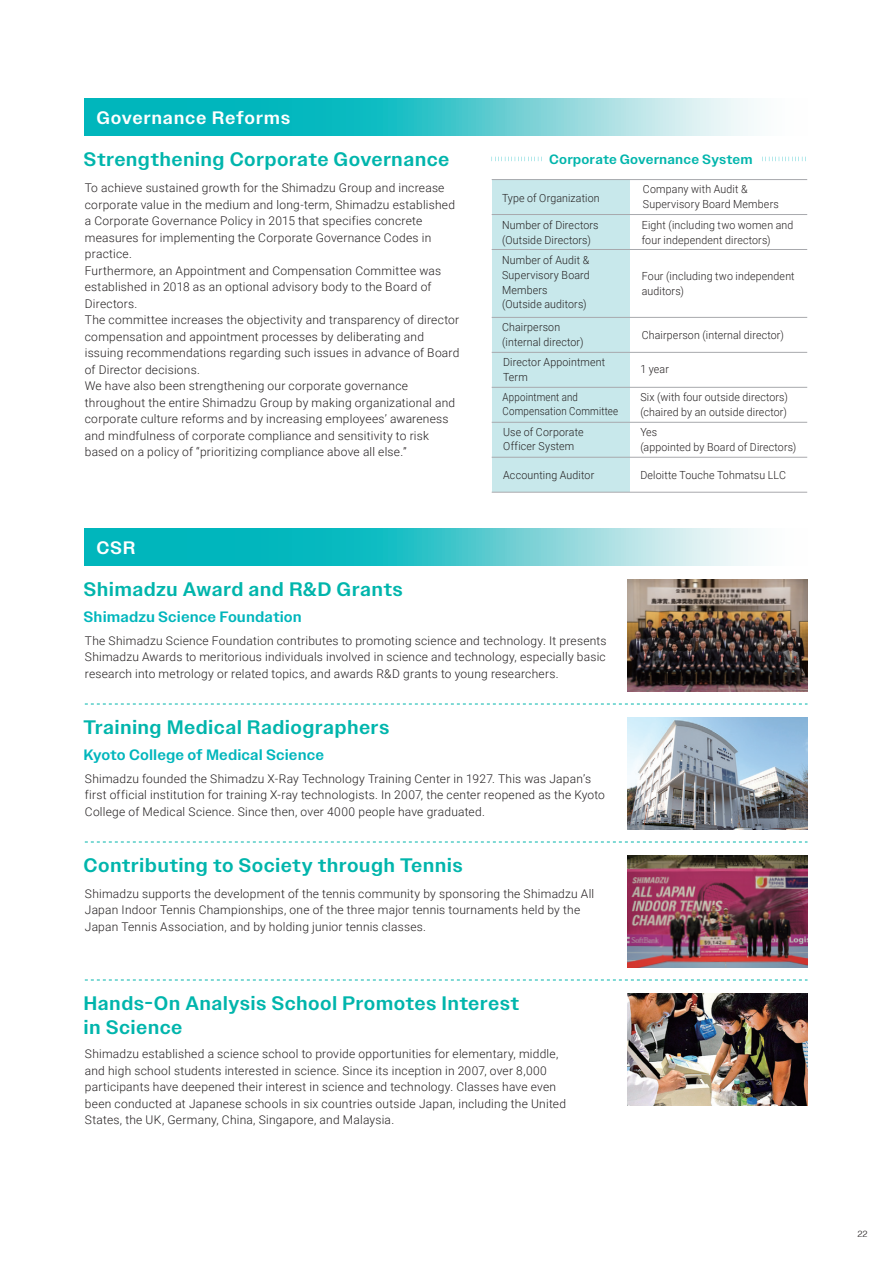
<style>
.page{position:relative;width:893px;height:1263px;background:#fff}
.page>*{position:absolute;margin:0;border:0;box-sizing:border-box;transform-origin:0 0}
.t1{font:500 19.5px/24px "Owners Text";letter-spacing:.015em;color:#00b5ac}
.t2{font:500 18px "Owners Text";letter-spacing:.035em;color:#fff}
.t3{font:500 15px "Owners Text";letter-spacing:.005em;color:#00b6bc}
.t4{font:500 13.5px "Owners Text";letter-spacing:.01em;color:#00b5ac}
.t5{font:300 12px/16.5px "Roboto";letter-spacing:.02em;color:#231f20}
.t6{font:300 11.1px/14.9px "Roboto";letter-spacing:.015em;color:#231f20;scale:.95 1}
.t7{font:300 11.1px/14.9px "Roboto";letter-spacing:.015em;color:#231f20;scale:.87 1}
.t8{font:300 9px "Helvetica";color:#231f20}
</style>
<div class="page">
<div style="left:492px;top:180px;width:137px;height:312px;background:#c8e8eb"></div>
<img style="left:627px;top:579px;width:180px;height:112px">
<hr style="left:492px;top:179px;width:315px;height:1px;background:#a8a9ad">
<svg style="left:495px;top:157px;width:311px;height:4px"></svg>
<hr style="left:492px;top:249px;width:315px;height:1px;background:#a8a9ad">
<hr style="left:492px;top:214px;width:315px;height:1px;background:#a8a9ad">
<hr style="left:492px;top:317px;width:315px;height:1px;background:#a8a9ad">
<hr style="left:492px;top:352px;width:315px;height:1px;background:#a8a9ad">
<hr style="left:492px;top:387px;width:315px;height:1px;background:#a8a9ad">
<hr style="left:492px;top:422px;width:315px;height:1px;background:#a8a9ad">
<hr style="left:492px;top:492px;width:315px;height:1px;background:#a8a9ad">
<hr style="left:492px;top:457px;width:315px;height:1px;background:#a8a9ad">
<div style="left:542px;top:156px;width:220px;height:6px;background:#fff"></div>
<svg style="left:85px;top:528px;width:669px;height:37px;background:#4fcacf"></svg>
<svg style="left:85px;top:98px;width:669px;height:37px;background:#4fcacf"></svg>
<svg style="left:85px;top:704px;width:722px;height:1px"></svg>
<svg style="left:85px;top:842px;width:722px;height:1px"></svg>
<svg style="left:85px;top:980px;width:722px;height:1px"></svg>
<img style="left:627px;top:717px;width:180px;height:113px">
<img style="left:627px;top:855px;width:180px;height:113px">
<img style="left:627px;top:993px;width:180px;height:112px">
<h2 class="t2" style="left:96px;top:107px;width:196px">Governance Reforms</h2>
<h1 class="t1" style="left:84px;top:147px;width:367px">Strengthening Corporate Governance</h1>
<p class="t5" style="left:85px;top:179px;width:376px">To achieve sustained growth for the Shimadzu Group and increase corporate value in the medium and long-term, Shimadzu established a Corporate Governance Policy in 2015 that specifies concrete measures for implementing the Corporate Governance Codes in practice.<br>Furthermore, an Appointment and Compensation Committee was established in 2018 as an optional advisory body to the Board of Directors.<br>The committee increases the objectivity and transparency of director compensation and appointment processes by deliberating and issuing recommendations regarding such issues in advance of Board of Director decisions.<br>We have also been strengthening our corporate governance throughout the entire Shimadzu Group by making organizational and corporate culture reforms and by increasing employees’ awareness and mindfulness of corporate compliance and sensitivity to risk based on a policy of “prioritizing compliance above all else.”</p>
<h2 class="t2" style="left:96px;top:537px;width:41px">CSR</h2>
<h1 class="t1" style="left:84px;top:577px;width:321px">Shimadzu Award and R&amp;D Grants</h1>
<p class="t3" style="left:84px;top:608px;width:220px">Shimadzu Science Foundation</p>
<p class="t4" style="left:549px;top:151px;width:205px">Corporate Governance System</p>
<p class="t6" style="left:502px;top:190px;width:104px">Type of Organization</p>
<p class="t6" style="left:643px;top:182px;width:144px">Company with Audit &amp;<br>Supervisory Board Members</p>
<p class="t6" style="left:502px;top:217px;width:103px">Number of Directors (Outside Directors)</p>
<p class="t6" style="left:642px;top:217px;width:161px">Eight (including two women and four independent directors)</p>
<p class="t6" style="left:502px;top:252px;width:94px">Number of Audit &amp;<br>Supervisory Board<br>Members (Outside auditors)</p>
<p class="t6" style="left:642px;top:269px;width:162px">Four (including two independent auditors)</p>
<p class="t6" style="left:502px;top:320px;width:87px">Chairperson (internal director)</p>
<p class="t6" style="left:642px;top:327px;width:151px">Chairperson (internal director)</p>
<p class="t6" style="left:503px;top:354px;width:109px">Director Appointment<br>Term</p>
<p class="t7" style="left:502px;top:389px;width:135px">Appointment and<br>Compensation Committee</p>
<p class="t6" style="left:640px;top:362px;width:32px">1 year</p>
<p class="t6" style="left:640px;top:390px;width:157px">Six (with four outside directors) (chaired by an outside director)</p>
<p class="t6" style="left:503px;top:424px;width:86px">Use of Corporate<br>Officer System</p>
<p class="t6" style="left:640px;top:425px;width:166px">Yes<br>(appointed by Board of Directors)</p>
<p class="t6" style="left:503px;top:467px;width:97px">Accounting Auditor</p>
<p class="t6" style="left:640px;top:467px;width:155px">Deloitte Touche Tohmatsu LLC</p>
<p class="t5" style="left:85px;top:632px;width:523px;text-align:justify">The Shimadzu Science Foundation contributes to promoting science and technology. It presents Shimadzu Awards to meritorious individuals involved in science and technology, especially basic research into metrology or related topics, and awards R&amp;D grants to young researchers.</p>
<h1 class="t1" style="left:84px;top:715px;width:307px">Training Medical Radiographers</h1>
<p class="t3" style="left:84px;top:746px;width:242px">Kyoto College of Medical Science</p>
<p class="t5" style="left:85px;top:770px;width:522px">Shimadzu founded the Shimadzu X-Ray Technology Training Center in 1927. This was Japan’s first official institution for training X-ray technologists. In 2007, the center reopened as the Kyoto<br>College of Medical Science. Since then, over 4000 people have graduated.</p>
<h1 class="t1" style="left:84px;top:853px;width:381px">Contributing to Society through Tennis</h1>
<p class="t5" style="left:85px;top:885px;width:511px">Shimadzu supports the development of the tennis community by sponsoring the Shimadzu All<br>Japan Indoor Tennis Championships, one of the three major tennis tournaments held by the<br>Japan Tennis Association, and by holding junior tennis classes.</p>
<h1 class="t1" style="left:84px;top:991px;width:437px">Hands-On Analysis School Promotes Interest in Science</h1>
<p class="t5" style="left:85px;top:1045px;width:483px">Shimadzu established a science school to provide opportunities for elementary, middle, and high school students interested in science. Since its inception in 2007, over 8,000 participants have deepened their interest in science and technology. Classes have even been conducted at Japanese schools in six countries outside Japan, including the United States, the UK, Germany, China, Singapore, and Malaysia.</p>
<p class="t8" style="left:857px;top:1226px;width:12px">22</p>
</div>
